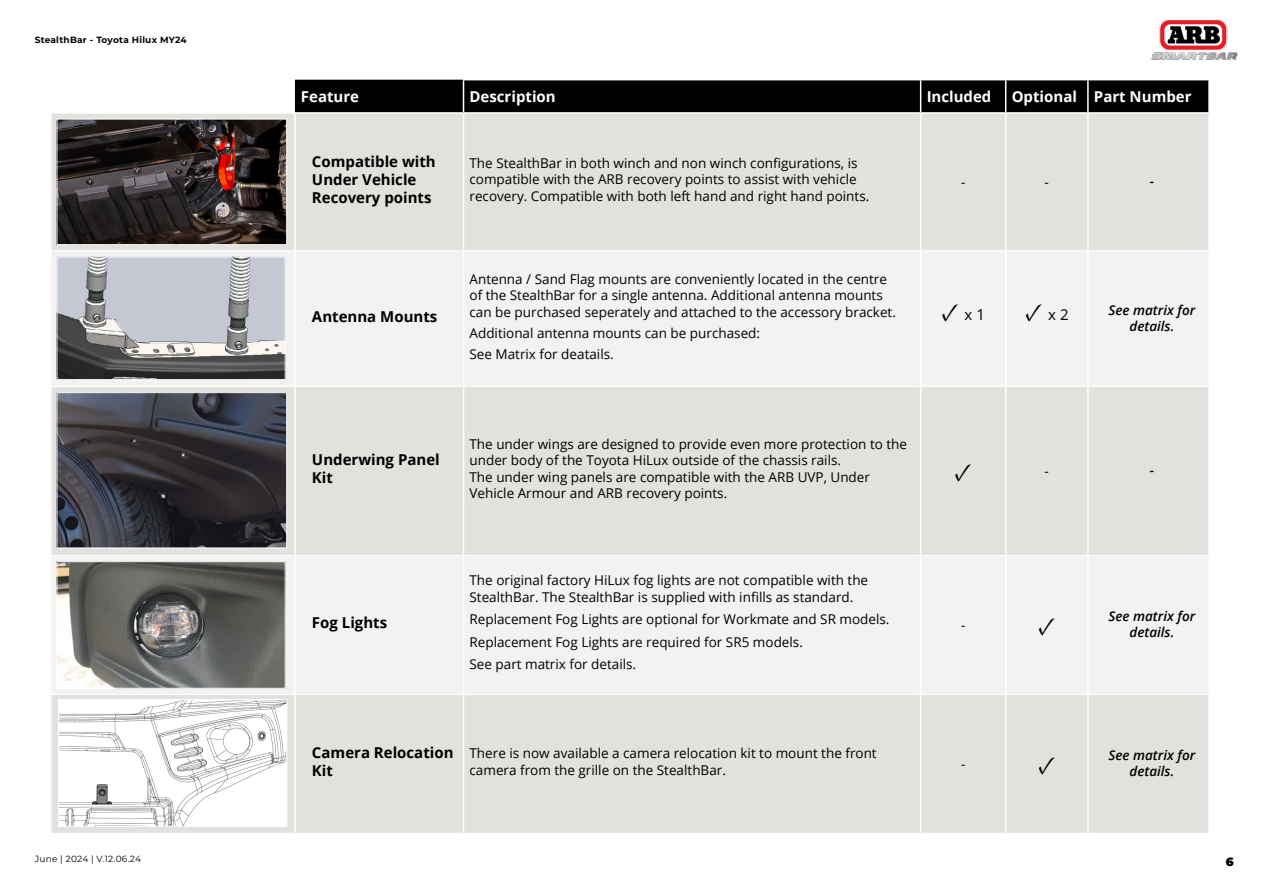
<style>
.page{position:relative;width:1263px;height:893px;background:#fff}
.page>*{position:absolute;margin:0;border:0;box-sizing:border-box;transform-origin:0 0}
.t1{font:25.5px "Minion Pro";color:#000}
.t2{font:700 15px/18px "Open Sans";color:#000}
.t3{font:700 15px "Open Sans";color:#fff}
.t4{font:15px "Open Sans";color:#000}
.t5{font:13.5px/16.5px "Open Sans";color:#000}
.t6{font:italic 600 13.5px/16.2px "Open Sans";color:#000;text-align:center}
.t7{font:900 12px "Montserrat";color:#000}
.t8{font:700 9px "Montserrat";letter-spacing:.025em;color:#000}
.t9{font:9px "Montserrat";letter-spacing:.025em;color:#000}
.s1{font-family:"Minion Pro";font-size:25.5px}
</style>
<div class="page">
<img style="left:1151px;top:19px;width:87px;height:41px">
<div style="left:295px;top:80px;width:913px;height:32px;background:#000"></div>
<div style="left:52px;top:114px;width:1156px;height:719px;background:#e3e1dd"></div>
<svg style="left:52px;top:251px;width:1156px;height:443px;fill:#f3f2f0"></svg>
<hr style="left:1005px;top:80px;width:1px;height:32px;background:#fff">
<hr style="left:1087px;top:80px;width:2px;height:32px;background:#fff">
<hr style="left:463px;top:80px;width:1px;height:32px;background:#fff">
<hr style="left:920px;top:80px;width:1px;height:32px;background:#fff">
<hr style="left:1087px;top:556px;width:2px;height:138px;background:#fff">
<hr style="left:1005px;top:556px;width:1px;height:138px;background:#fff">
<hr style="left:920px;top:556px;width:1px;height:138px;background:#fff">
<hr style="left:463px;top:556px;width:1px;height:138px;background:#fff">
<hr style="left:294px;top:556px;width:2px;height:138px;background:#fff">
<hr style="left:294px;top:114px;width:2px;height:136px;background:#fff">
<hr style="left:463px;top:114px;width:1px;height:136px;background:#fff">
<hr style="left:920px;top:114px;width:1px;height:136px;background:#fff">
<hr style="left:1005px;top:114px;width:1px;height:136px;background:#fff">
<hr style="left:1087px;top:114px;width:2px;height:136px;background:#fff">
<hr style="left:294px;top:387px;width:2px;height:168px;background:#fff">
<hr style="left:463px;top:387px;width:1px;height:168px;background:#fff">
<hr style="left:920px;top:387px;width:1px;height:168px;background:#fff">
<hr style="left:1005px;top:387px;width:1px;height:168px;background:#fff">
<hr style="left:1087px;top:387px;width:2px;height:168px;background:#fff">
<hr style="left:52px;top:555px;width:243px;height:1px;background:#fff">
<hr style="left:295px;top:555px;width:168px;height:1px;background:#fff">
<hr style="left:463px;top:555px;width:458px;height:1px;background:#fff">
<hr style="left:921px;top:555px;width:85px;height:1px;background:#fff">
<hr style="left:1006px;top:555px;width:82px;height:1px;background:#fff">
<hr style="left:1088px;top:555px;width:120px;height:1px;background:#fff">
<hr style="left:52px;top:250px;width:243px;height:1px;background:#fff">
<hr style="left:295px;top:250px;width:168px;height:1px;background:#fff">
<hr style="left:463px;top:250px;width:458px;height:1px;background:#fff">
<hr style="left:921px;top:250px;width:85px;height:1px;background:#fff">
<hr style="left:1006px;top:250px;width:82px;height:1px;background:#fff">
<hr style="left:1088px;top:250px;width:120px;height:1px;background:#fff">
<hr style="left:294px;top:251px;width:2px;height:135px;background:#fff">
<hr style="left:463px;top:251px;width:1px;height:135px;background:#fff">
<hr style="left:920px;top:251px;width:1px;height:135px;background:#fff">
<hr style="left:1005px;top:251px;width:1px;height:135px;background:#fff">
<hr style="left:1087px;top:251px;width:2px;height:135px;background:#fff">
<hr style="left:52px;top:386px;width:243px;height:1px;background:#fff">
<hr style="left:295px;top:386px;width:168px;height:1px;background:#fff">
<hr style="left:463px;top:386px;width:458px;height:1px;background:#fff">
<hr style="left:921px;top:386px;width:85px;height:1px;background:#fff">
<hr style="left:1006px;top:386px;width:82px;height:1px;background:#fff">
<hr style="left:1088px;top:386px;width:120px;height:1px;background:#fff">
<hr style="left:52px;top:694px;width:243px;height:1px;background:#fff">
<hr style="left:295px;top:694px;width:168px;height:1px;background:#fff">
<hr style="left:463px;top:694px;width:458px;height:1px;background:#fff">
<hr style="left:921px;top:694px;width:85px;height:1px;background:#fff">
<hr style="left:1006px;top:694px;width:82px;height:1px;background:#fff">
<hr style="left:1088px;top:694px;width:120px;height:1px;background:#fff">
<hr style="left:294px;top:695px;width:2px;height:138px;background:#fff">
<hr style="left:463px;top:695px;width:1px;height:138px;background:#fff">
<hr style="left:920px;top:695px;width:1px;height:138px;background:#fff">
<hr style="left:1005px;top:695px;width:1px;height:138px;background:#fff">
<hr style="left:1087px;top:695px;width:2px;height:138px;background:#fff">
<img style="left:59px;top:121px;width:226px;height:122px">
<div style="left:57px;top:119px;width:230px;height:126px;border:1px solid #fff"></div>
<img style="left:59px;top:259px;width:224px;height:119px">
<div style="left:57px;top:257px;width:228px;height:123px;border:1px solid #fff"></div>
<img style="left:59px;top:394px;width:226px;height:152px">
<div style="left:57px;top:392px;width:230px;height:156px;border:1px solid #fff"></div>
<img style="left:59px;top:563px;width:224px;height:123px">
<div style="left:57px;top:561px;width:228px;height:127px;border:1px solid #fff"></div>
<img style="left:60px;top:701px;width:225px;height:123px">
<div style="left:58px;top:699px;width:229px;height:127px;border:1px solid #fff"></div>
<p class="t8" style="left:35px;top:33px;width:153px">StealthBar - Toyota Hilux MY24</p>
<p class="t9" style="left:35px;top:853px;width:108px">June | 2024 | V.12.06.24</p>
<p class="t3" style="left:301px;top:86px;width:60px">Feature</p>
<p class="t3" style="left:469px;top:86px;width:88px">Description</p>
<p class="t3" style="left:927px;top:86px;width:66px">Included</p>
<p class="t3" style="left:1012px;top:86px;width:181px">Optional Part Number</p>
<p class="t2" style="left:312px;top:152px;width:125px">Compatible with<br>Under Vehicle<br>Recovery points</p>
<p class="t5" style="left:469px;top:154px;width:401px">The StealthBar in both winch and non winch configurations, is compatible with the ARB recovery points to assist with vehicle recovery. Compatible with both left hand and right hand points.</p>
<p class="t2" style="left:312px;top:307px;width:127px">Antenna Mounts</p>
<p class="t5" style="left:469px;top:270px;width:428px">Antenna / Sand Flag mounts are conveniently located in the centre of the StealthBar for a single antenna. Additional antenna mounts can be purchased seperately and attached to the accessory bracket.</p>
<p class="t5" style="left:469px;top:322px;width:292px;line-height:21px">Additional antenna mounts can be purchased:<br>See Matrix for deatails.</p>
<p class="t5" style="left:961px;top:174px;width:6px">-</p>
<p class="t5" style="left:1045px;top:174px;width:6px">-</p>
<p class="t6" style="left:1150px;top:173px;width:6px">-</p>
<p class="t4" style="left:941px;top:304px;width:45px"><span class="s1">✓</span> x 1</p>
<p class="t4" style="left:1025px;top:304px;width:45px"><span class="s1">✓</span> x 2</p>
<p class="t6" style="left:1108px;top:302px;width:88px">See matrix for details.</p>
<p class="t2" style="left:312px;top:450px;width:129px">Underwing Panel<br>Kit</p>
<p class="t2" style="left:312px;top:613px;width:77px">Fog Lights</p>
<p class="t5" style="left:469px;top:435px;width:439px">The under wings are designed to provide even more protection to the under body of the Toyota HiLux outside of the chassis rails.<br>The under wing panels are compatible with the ARB UVP, Under Vehicle Armour and ARB recovery points.</p>
<p class="t5" style="left:469px;top:572px;width:400px">The original factory HiLux fog lights are not compatible with the<br>StealthBar. The StealthBar is supplied with infills as standard.</p>
<p class="t5" style="left:469px;top:608px;width:421px;line-height:22.5px">Replacement Fog Lights are optional for Workmate and SR models.<br>Replacement Fog Lights are required for SR5 models.<br>See part matrix for details.</p>
<p class="t2" style="left:312px;top:743px;width:143px">Camera Relocation<br>Kit</p>
<p class="t5" style="left:469px;top:745px;width:409px">There is now available a camera relocation kit to mount the front camera from the grille on the StealthBar.</p>
<h1 class="t1" style="left:954px;top:455px;width:19px">✓</h1>
<p class="t5" style="left:1045px;top:463px;width:6px">-</p>
<p class="t6" style="left:1150px;top:462px;width:6px">-</p>
<p class="t5" style="left:961px;top:617px;width:6px">-</p>
<h1 class="t1" style="left:1038px;top:609px;width:19px">✓</h1>
<p class="t6" style="left:1108px;top:608px;width:88px">See matrix for details.</p>
<p class="t5" style="left:961px;top:755px;width:6px">-</p>
<h1 class="t1" style="left:1038px;top:748px;width:19px">✓</h1>
<p class="t6" style="left:1108px;top:747px;width:88px">See matrix for details.</p>
<p class="t7" style="left:1226px;top:853px;width:9px">6</p>
</div>
